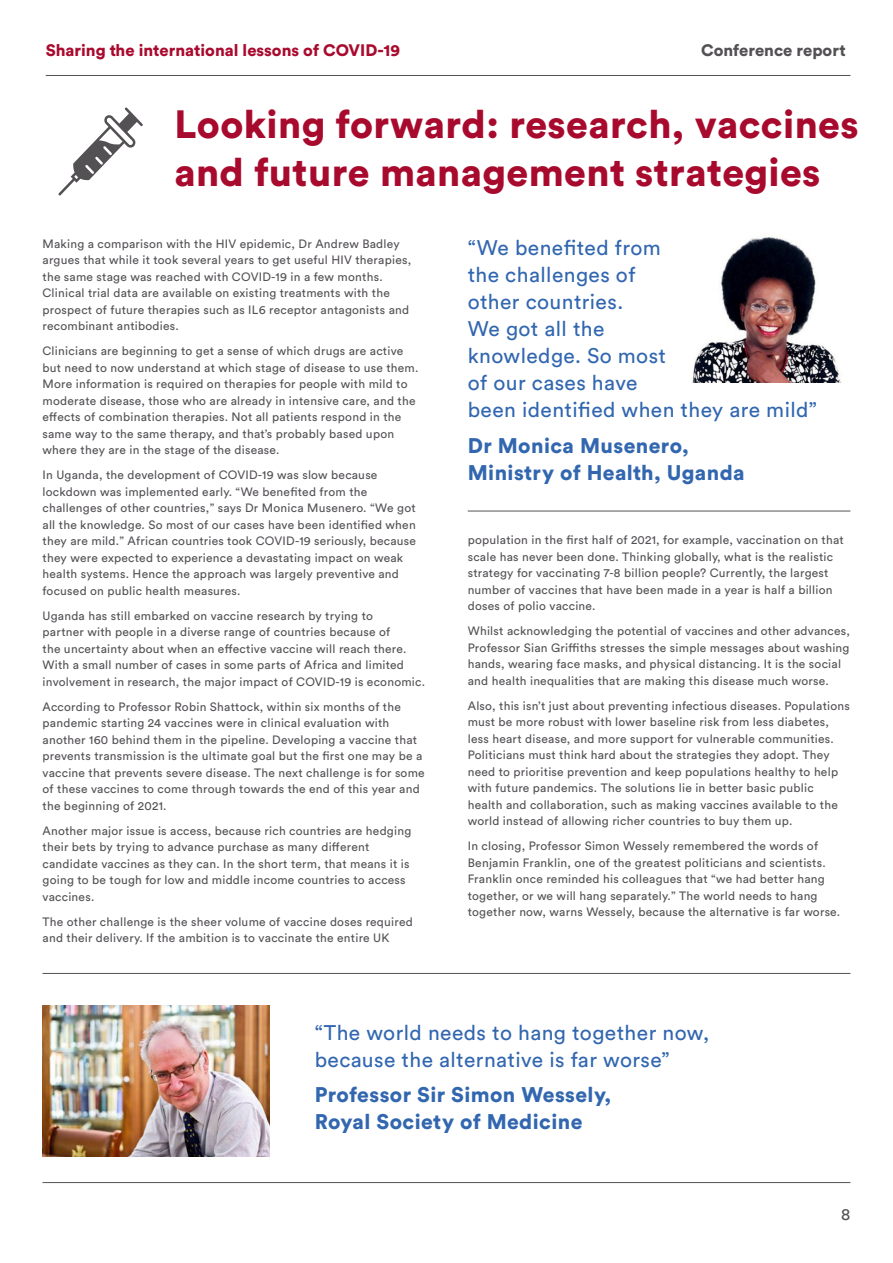
<style>
.page{position:relative;width:893px;height:1263px;background:#fff}
.page>*{position:absolute;margin:0;border:0;box-sizing:border-box;transform-origin:0 0}
.t1{font:900 39px/48px "Circular Std";letter-spacing:.01em;color:#a80a2e}
.t2{font:21px/27px "Circular Std";letter-spacing:.02em;color:#3267b0}
.t3{font:900 21px/27px "Circular Std";letter-spacing:.02em;color:#3267b0}
.t4{font:900 16.5px "Circular Std";color:#a90a2e}
.t5{font:900 16.5px "Circular Std";color:#545155}
.t6{font:16.5px "Circular Std";color:#545155}
.t7{font:12px/16.5px "Circular Std";letter-spacing:.02em;color:#545155}
</style>
<div class="page">
<hr style="left:43px;top:1182px;width:807px;height:1px;background:#545155">
<hr style="left:46px;top:75px;width:804px;height:1px;background:#545155">
<svg style="left:58px;top:107px;width:85px;height:89px"></svg>
<hr style="left:43px;top:973px;width:807px;height:1px;background:#545155">
<hr style="left:468px;top:511px;width:382px;height:1px;background:#545155">
<img style="left:692px;top:237px;width:149px;height:146px">
<img style="left:43px;top:1006px;width:226px;height:151px">
<h3 class="t4" style="left:46px;top:39px;width:356px">Sharing the international lessons of COVID-19</h3>
<h3 class="t5" style="left:701px;top:39px;width:146px">Conference report</h3>
<h1 class="t1" style="left:174px;top:99px;width:686px">Looking forward: research, vaccines and future management strategies</h1>
<p class="t7" style="left:43px;top:235px;width:370px">Making a comparison with the HIV epidemic, Dr Andrew Badley argues that while it took several years to get useful HIV therapies, the same stage was reached with COVID-19 in a few months.<br>Clinical trial data are available on existing treatments with the prospect of future therapies such as IL6 receptor antagonists and recombinant antibodies.</p>
<p class="t7" style="left:43px;top:343px;width:377px">Clinicians are beginning to get a sense of which drugs are active but need to now understand at which stage of disease to use them.<br>More information is required on therapies for people with mild to moderate disease, those who are already in intensive care, and the effects of combination therapies. Not all patients respond in the same way to the same therapy, and that’s probably based upon where they are in the stage of the disease.</p>
<p class="t7" style="left:43px;top:467px;width:375px">In Uganda, the development of COVID-19 was slow because lockdown was implemented early. “We benefited from the challenges of other countries,” says Dr Monica Musenero. “We got all the knowledge. So most of our cases have been identified when they are mild.” African countries took COVID-19 seriously, because they were expected to experience a devastating impact on weak health systems. Hence the approach was largely preventive and focused on public health measures.</p>
<p class="t7" style="left:43px;top:607px;width:384px">Uganda has still embarked on vaccine research by trying to<br>partner with people in a diverse range of countries because of<br>the uncertainty about when an effective vaccine will reach there.<br>With a small number of cases in some parts of Africa and limited involvement in research, the major impact of COVID-19 is economic.</p>
<p class="t7" style="left:43px;top:698px;width:384px">According to Professor Robin Shattock, within six months of the pandemic starting 24 vaccines were in clinical evaluation with another 160 behind them in the pipeline. Developing a vaccine that prevents transmission is the ultimate goal but the first one may be a vaccine that prevents severe disease. The next challenge is for some of these vaccines to come through towards the end of this year and the beginning of 2021.</p>
<p class="t7" style="left:43px;top:822px;width:370px">Another major issue is access, because rich countries are hedging their bets by trying to advance purchase as many different candidate vaccines as they can. In the short term, that means it is going to be tough for low and middle income countries to access vaccines.</p>
<p class="t7" style="left:43px;top:913px;width:372px">The other challenge is the sheer volume of vaccine doses required and their delivery. If the ambition is to vaccinate the entire UK</p>
<h2 class="t2" style="left:468px;top:234px;width:351px">“We benefited from<br>the challenges of<br>other countries.<br>We got all the<br>knowledge. So most<br>of our cases have<br>been identified when they are mild”</h2>
<h2 class="t3" style="left:468px;top:431px;width:278px">Dr Monica Musenero,<br>Ministry of Health, Uganda</h2>
<p class="t7" style="left:468px;top:531px;width:378px">population in the first half of 2021, for example, vaccination on that scale has never been done. Thinking globally, what is the realistic strategy for vaccinating 7-8 billion people? Currently, the largest number of vaccines that have been made in a year is half a billion doses of polio vaccine.</p>
<p class="t7" style="left:468px;top:622px;width:384px">Whilst acknowledging the potential of vaccines and other advances, Professor Sian Griffiths stresses the simple messages about washing hands, wearing face masks, and physical distancing. It is the social and health inequalities that are making this disease much worse.</p>
<p class="t7" style="left:468px;top:697px;width:384px">Also, this isn’t just about preventing infectious diseases. Populations must be more robust with lower baseline risk from less diabetes, less heart disease, and more support for vulnerable communities.<br>Politicians must think hard about the strategies they adopt. They need to prioritise prevention and keep populations healthy to help with future pandemics. The solutions lie in better basic public health and collaboration, such as making vaccines available to the world instead of allowing richer countries to buy them up.</p>
<p class="t7" style="left:468px;top:837px;width:374px">In closing, Professor Simon Wessely remembered the words of Benjamin Franklin, one of the greatest politicians and scientists.<br>Franklin once reminded his colleagues that “we had better hang together, or we will hang separately.” The world needs to hang together now, warns Wessely, because the alternative is far worse.</p>
<h2 class="t2" style="left:315px;top:1018px;width:396px">“The world needs to hang together now, because the alternative is far worse”</h2>
<h2 class="t3" style="left:315px;top:1081px;width:298px">Professor Sir Simon Wessely,<br>Royal Society of Medicine</h2>
<h3 class="t6" style="left:841px;top:1204px;width:11px">8</h3>
</div>
